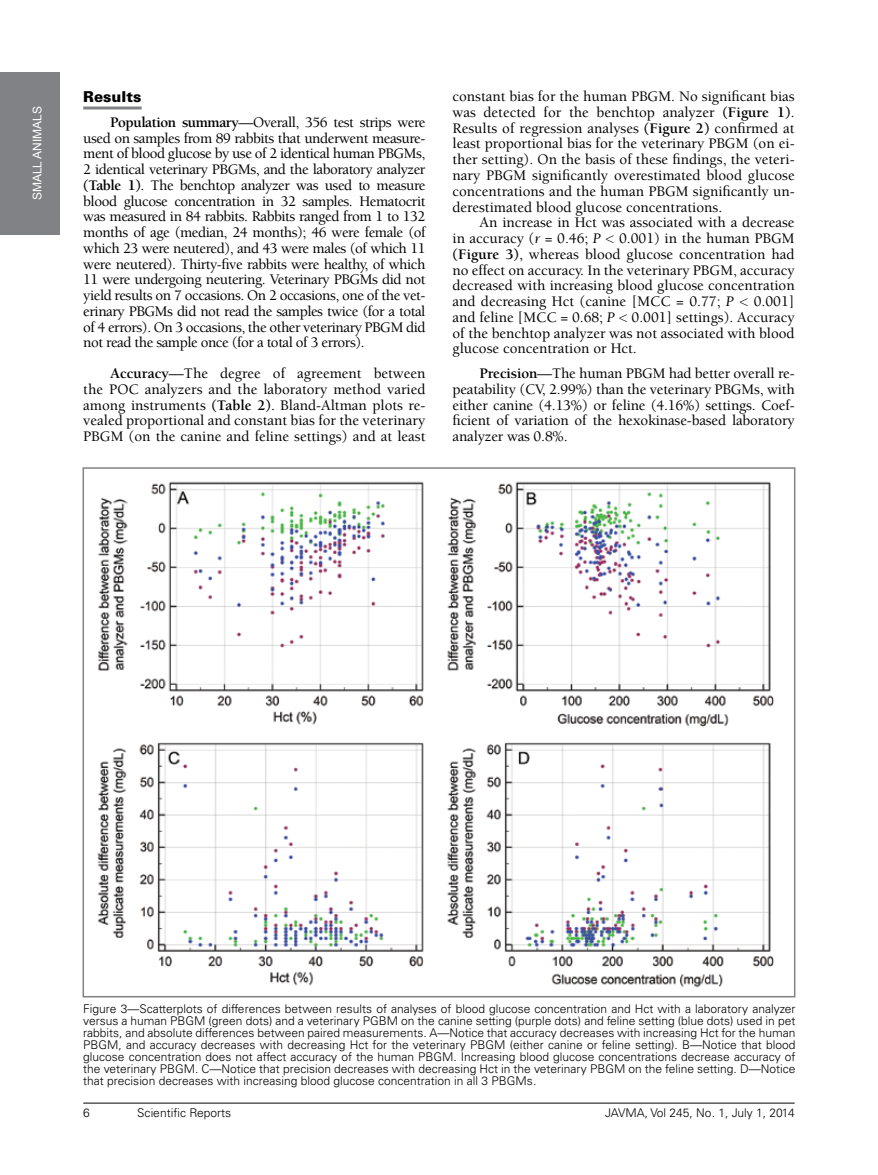
<style>
.page{position:relative;width:878px;height:1175px;background:#fff}
.page>*{position:absolute;margin:0;border:0;box-sizing:border-box;transform-origin:0 0}
.t1{font:500 15px/15.8px "Berkeley";color:#000;text-align:justify}
.t2{font:900 15px "Univers";color:#000}
.t3{font:300 12px/12px "Univers";color:#000;text-align:justify}
.t4{font:12px "Arial";color:#fff}
.s1{font-weight:700}
.s2{font-weight:400;font-style:italic}
.s3{font-family:"Helvetica Neue";font-weight:100}
</style>
<div class="page">
<hr style="left:83px;top:1102px;width:711px;height:1px;background:#000">
<div style="left:0;top:72px;width:59px;height:162px;background:#808285"></div>
<hr style="left:83px;top:106px;width:59px;height:3px;background:#808285">
<img style="left:97px;top:481px;width:677px;height:507px">
<p class="t4" style="left:29px;top:200px;width:96px;rotate:-90deg">SMALL ANIMALS</p>
<p class="t2" style="left:83px;top:87px;width:60px">Results</p>
<p class="t1" style="left:83px;top:114px;width:344px;text-indent:27px"><span class="s1">Population summary</span>—Overall, 356 test strips were used on samples from 89 rabbits that underwent measure&shy;ment of blood glucose by use of 2 identical human PBGMs, 2 identical veterinary PBGMs, and the laboratory analyzer <span class="s1">(Table 1)</span>. The benchtop analyzer was used to measure blood glucose concentration in 32 samples. Hematocrit was measured in 84 rabbits. Rabbits ranged from 1 to 132 months of age (median, 24 months); 46 were female (of which 23 were neutered), and 43 were males (of which 11 were neutered). Thirty-five rabbits were healthy, of which 11 were undergoing neutering. Veterinary PBGMs did not yield results on 7 occasions. On 2 occasions, one of the vet&shy;erinary PBGMs did not read the samples twice (for a total of 4 errors). On 3 occasions, the other veterinary PBGM did not read the sample once (for a total of 3 errors).</p>
<p class="t1" style="left:83px;top:366px;width:344px;text-indent:27px"><span class="s1">Accuracy</span>—The degree of agreement between the POC analyzers and the laboratory method varied among instruments <span class="s1">(Table 2)</span>. Bland-Altman plots re&shy;vealed proportional and constant bias for the veterinary PBGM (on the canine and feline settings) and at least</p>
<p class="t1" style="left:452px;top:89px;width:344px">constant bias for the human PBGM. No significant bias was detected for the benchtop analyzer <span class="s1">(Figure 1)</span>.<br>Results of regression analyses <span class="s1">(Figure 2)</span> confirmed at least proportional bias for the veterinary PBGM (on ei&shy;ther setting). On the basis of these findings, the veteri&shy;nary PBGM significantly overestimated blood glucose concentrations and the human PBGM significantly un&shy;derestimated blood glucose concentrations.</p>
<p class="t1" style="left:452px;top:215px;width:344px;text-indent:27px">An increase in Hct was associated with a decrease in accuracy (<span class="s2">r</span> = 0.46; <span class="s2">P</span> <span class="s3">&lt;</span> 0.001) in the human PBGM <span class="s1">(Figure 3)</span>, whereas blood glucose concentration had no effect on accuracy. In the veterinary PBGM, accuracy decreased with increasing blood glucose concentration and decreasing Hct (canine [MCC = 0.77; <span class="s2">P</span> <span class="s3">&lt;</span> 0.001] and feline [MCC = 0.68; <span class="s2">P</span> <span class="s3">&lt;</span> 0.001] settings). Accuracy of the benchtop analyzer was not associated with blood glucose concentration or Hct.</p>
<p class="t1" style="left:452px;top:366px;width:344px;text-indent:27px"><span class="s1">Precision</span>—The human PBGM had better overall re&shy;peatability (CV, 2.99%) than the veterinary PBGMs, with either canine (4.13%) or feline (4.16%) settings. Coef&shy;ficient of variation of the hexokinase-based laboratory analyzer was 0.8%.</p>
<p class="t3" style="left:83px;top:1002px;width:713px">Figure 3—Scatterplots of differences between results of analyses of blood glucose concentration and Hct with a laboratory analyzer versus a human PBGM (green dots) and a veterinary PGBM on the canine setting (purple dots) and feline setting (blue dots) used in pet rabbits, and absolute differences between paired measurements. A—Notice that accuracy decreases with increasing Hct for the human PBGM, and accuracy decreases with decreasing Hct for the veterinary PBGM (either canine or feline setting). B—Notice that blood glucose concentration does not affect accuracy of the human PBGM. Increasing blood glucose concentrations decrease accuracy of the veterinary PBGM. C—Notice that precision decreases with decreasing Hct in the veterinary PBGM on the feline setting. D—Notice that precision decreases with increasing blood glucose concentration in all 3 PBGMs.</p>
<p class="t3" style="left:83px;top:1106px;width:8px">6</p>
<p class="t3" style="left:137px;top:1106px;width:95px">Scientific Reports</p>
<p class="t3" style="left:605px;top:1106px;width:191px">JAVMA, Vol 245, No. 1, July 1, 2014</p>
</div>
